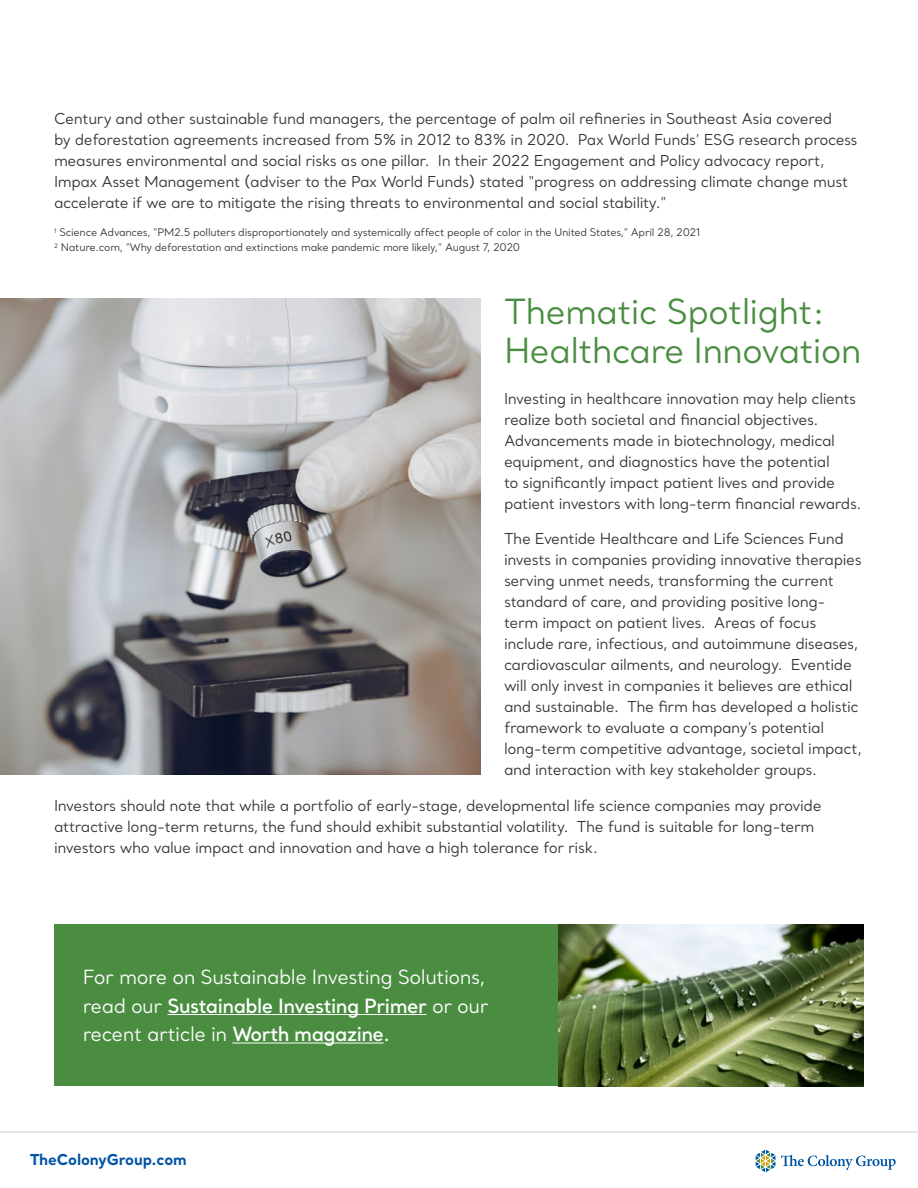
<style>
.page{position:relative;width:918px;height:1188px;background:#fff}
.page>*{position:absolute;margin:0;border:0;box-sizing:border-box;transform-origin:0 0}
.t1{font:34.5px/39px "Santral";letter-spacing:-.025em;color:#4a8d41}
.t2{font:19.5px/28.5px "Santral";letter-spacing:-.025em;color:#fff}
.t3{font:15px/21px "Santral";letter-spacing:-.025em;color:#333}
.t4{font:700 15px "Santral";letter-spacing:-.01em;color:#0054a4}
.t5{font:10.5px/15px "Santral";letter-spacing:-.025em;color:#333}
.s1{font-weight:600}
.s2{font-weight:500}
</style>
<div class="page">
<div style="left:54px;top:924px;width:504px;height:162px;background:#4a8d41"></div>
<svg style="left:756px;top:1150px;width:19px;height:22px"></svg>
<svg style="left:781px;top:1155px;width:115px;height:15px"></svg>
<img style="left:0;top:298px;width:481px;height:477px">
<hr style="left:0;top:1132px;width:918px;height:1px;background:#ccc">
<hr style="left:167px;top:1014px;width:260px;height:1px;background:#fff">
<hr style="left:232px;top:1043px;width:152px;height:1px;background:#fff">
<img style="left:558px;top:924px;width:306px;height:162px">
<p class="t3" style="left:54px;top:107px;width:805px">Century and other sustainable fund managers, the percentage of palm oil refineries in Southeast Asia covered<br>by deforestation agreements increased from 5% in 2012 to 83% in 2020. Pax World Funds’ ESG research process measures environmental and social risks as one pillar. In their 2022 Engagement and Policy advocacy report, Impax Asset Management (adviser to the Pax World Funds) stated “progress on addressing climate change must accelerate if we are to mitigate the rising threats to environmental and social stability.”</p>
<p class="t5" style="left:54px;top:225px;width:648px"><sup>1</sup> Science Advances, “PM2.5 polluters disproportionately and systemically affect people of color in the United States,” April 28, 2021<br><sup>2</sup> Nature.com, “Why deforestation and extinctions make pandemic more likely,” August 7, 2020</p>
<h1 class="t1" style="left:504px;top:291px;width:359px">Thematic Spotlight:<br>Healthcare Innovation</h1>
<p class="t3" style="left:504px;top:388px;width:359px">Investing in healthcare innovation may help clients realize both societal and financial objectives.<br>Advancements made in biotechnology, medical equipment, and diagnostics have the potential<br>to significantly impact patient lives and provide patient investors with long-term financial rewards.</p>
<p class="t3" style="left:504px;top:528px;width:359px">The Eventide Healthcare and Life Sciences Fund invests in companies providing innovative therapies serving unmet needs, transforming the current standard of care, and providing positive long&shy;term impact on patient lives. Areas of focus include rare, infectious, and autoimmune diseases, cardiovascular ailments, and neurology. Eventide will only invest in companies it believes are ethical and sustainable. The firm has developed a holistic framework to evaluate a company’s potential long-term competitive advantage, societal impact, and interaction with key stakeholder groups.</p>
<p class="t3" style="left:54px;top:795px;width:769px">Investors should note that while a portfolio of early-stage, developmental life science companies may provide attractive long-term returns, the fund should exhibit substantial volatility. The fund is suitable for long-term investors who value impact and innovation and have a high tolerance for risk.</p>
<h2 class="t2" style="left:83px;top:962px;width:407px">For more on Sustainable Investing Solutions, read our <span class="s1">Sustainable Investing Primer</span> or our recent article in <span class="s1">Worth magazine</span><span class="s2">.</span></h2>
<p class="t4" style="left:30px;top:1150px;width:158px">TheColonyGroup.com</p>
</div>
